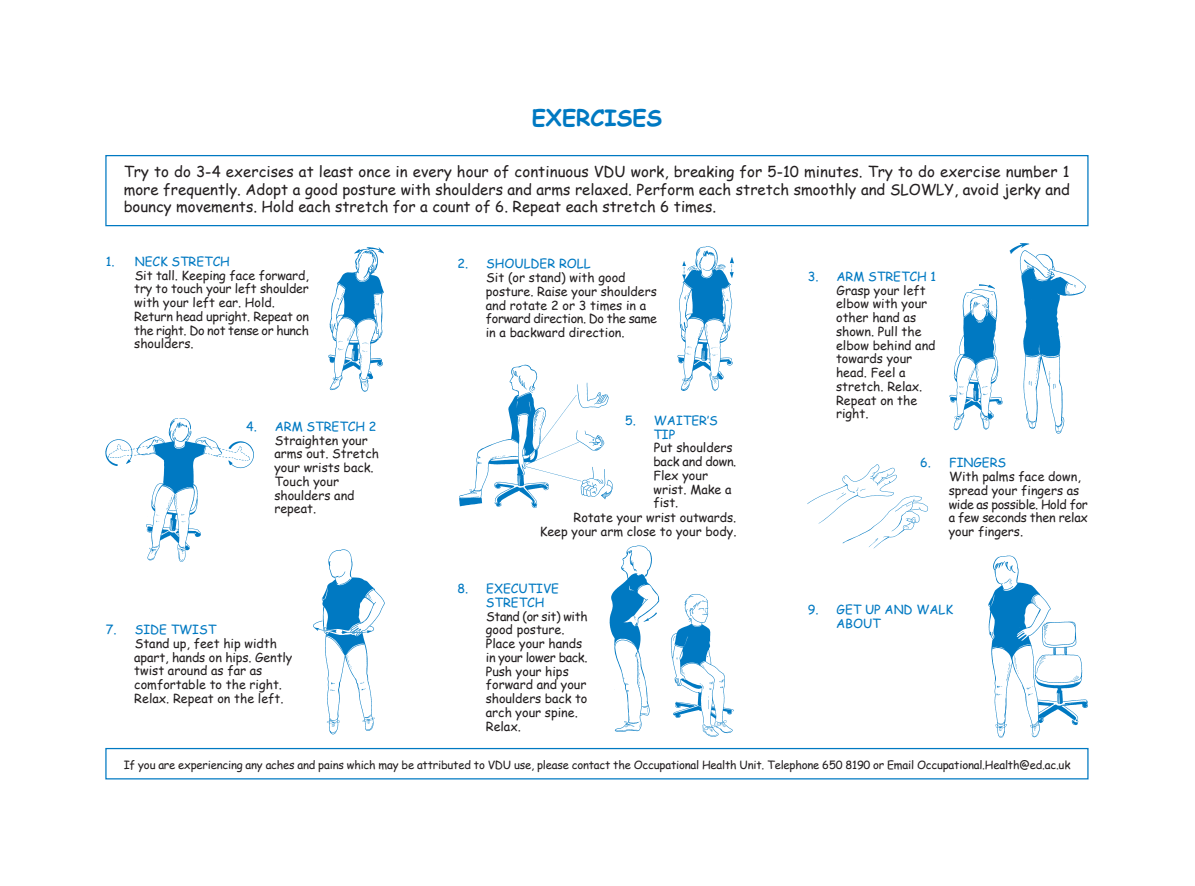
<style>
.page{position:relative;width:1195px;height:886px;background:#fff}
.page>*{position:absolute;margin:0;border:0;box-sizing:border-box;transform-origin:0 0}
.t1{font:700 22.5px "Comic Sans MS";color:#0079c2}
.t2{font:15px/17.5px "Comic Sans MS";color:#231f20;text-align:justify}
.t3{font:12.5px/13.8px "Comic Sans MS";color:#231f20}
.t4{font:12.5px/13.8px "Comic Sans MS";color:#0079c2}
.t5{font:11.25px "Comic Sans MS";letter-spacing:-.015em;color:#231f20}
</style>
<div class="page">
<img style="left:949px;top:284px;width:54px;height:146px">
<img style="left:1009px;top:243px;width:77px;height:191px">
<img style="left:807px;top:464px;width:121px;height:84px">
<img style="left:988px;top:555px;width:100px;height:183px">
<img style="left:677px;top:246px;width:57px;height:145px">
<img style="left:459px;top:364px;width:154px;height:144px">
<img style="left:609px;top:545px;width:51px;height:187px">
<img style="left:670px;top:594px;width:64px;height:143px">
<img style="left:328px;top:247px;width:56px;height:145px">
<img style="left:105px;top:418px;width:149px;height:144px">
<img style="left:313px;top:549px;width:72px;height:186px">
<div style="left:105px;top:748px;width:983px;height:31px;border:1px solid #0079c2"></div>
<div style="left:105px;top:155px;width:983px;height:71px;border:1px solid #0079c2"></div>
<h1 class="t1" style="left:531px;top:101px;width:132px">EXERCISES</h1>
<p class="t2" style="left:124px;top:162px;width:947px">Try to do 3-4 exercises at least once in every hour of continuous VDU work, breaking for 5-10 minutes. Try to do exercise number 1 more frequently. Adopt a good posture with shoulders and arms relaxed. Perform each stretch smoothly and SLOWLY, avoid jerky and bouncy movements. Hold each stretch for a count of 6. Repeat each stretch 6 times.</p>
<p class="t4" style="left:106px;top:254px;width:125px">1. NECK STRETCH</p>
<p class="t3" style="left:134px;top:268px;width:176px">Sit tall. Keeping face forward, try to touch your left shoulder with your left ear. Hold.<br>Return head upright. Repeat on the right. Do not tense or hunch shoulders.</p>
<p class="t4" style="left:246px;top:419px;width:132px">4. ARM STRETCH 2</p>
<p class="t3" style="left:274px;top:433px;width:106px">Straighten your arms out. Stretch your wrists back.<br>Touch your shoulders and repeat.</p>
<p class="t4" style="left:106px;top:622px;width:112px">7. SIDE TWIST</p>
<p class="t3" style="left:134px;top:636px;width:159px">Stand up, feet hip width apart, hands on hips. Gently twist around as far as comfortable to the right.<br>Relax. Repeat on the left.</p>
<p class="t4" style="left:457px;top:256px;width:135px">2. SHOULDER ROLL</p>
<p class="t3" style="left:485px;top:270px;width:172px">Sit (or stand) with good posture. Raise your shoulders and rotate 2 or 3 times in a forward direction. Do the same in a backward direction.</p>
<p class="t4" style="left:653px;top:413px;width:66px;text-indent:-28px">5. WAITER’S<br>TIP</p>
<p class="t3" style="left:653px;top:440px;width:84px">Put shoulders back and down.<br>Flex your wrist. Make a fist.</p>
<p class="t3" style="left:539px;top:510px;width:198px;text-align:right">Rotate your wrist outwards.<br>Keep your arm close to your body.</p>
<p class="t4" style="left:485px;top:581px;width:75px;text-indent:-28px">8. EXECUTIVE<br>STRETCH</p>
<p class="t3" style="left:485px;top:609px;width:103px">Stand (or sit) with good posture.<br>Place your hands in your lower back.<br>Push your hips forward and your shoulders back to arch your spine.<br>Relax.</p>
<p class="t4" style="left:807px;top:269px;width:130px">3. ARM STRETCH 1</p>
<p class="t3" style="left:835px;top:283px;width:101px">Grasp your left elbow with your other hand as shown. Pull the elbow behind and towards your head. Feel a stretch. Relax.<br>Repeat on the right.</p>
<p class="t4" style="left:920px;top:455px;width:87px">6. FINGERS</p>
<p class="t3" style="left:948px;top:469px;width:141px">With palms face down, spread your fingers as wide as possible. Hold for a few seconds then relax your fingers.</p>
<p class="t4" style="left:835px;top:602px;width:118px;text-indent:-28px">9. GET UP AND WALK<br>ABOUT</p>
<p class="t5" style="left:124px;top:756px;width:948px">If you are experiencing any aches and pains which may be attributed to VDU use, please contact the Occupational Health Unit. Telephone 650 8190 or Email Occupational.Health@ed.ac.uk</p>
</div>
